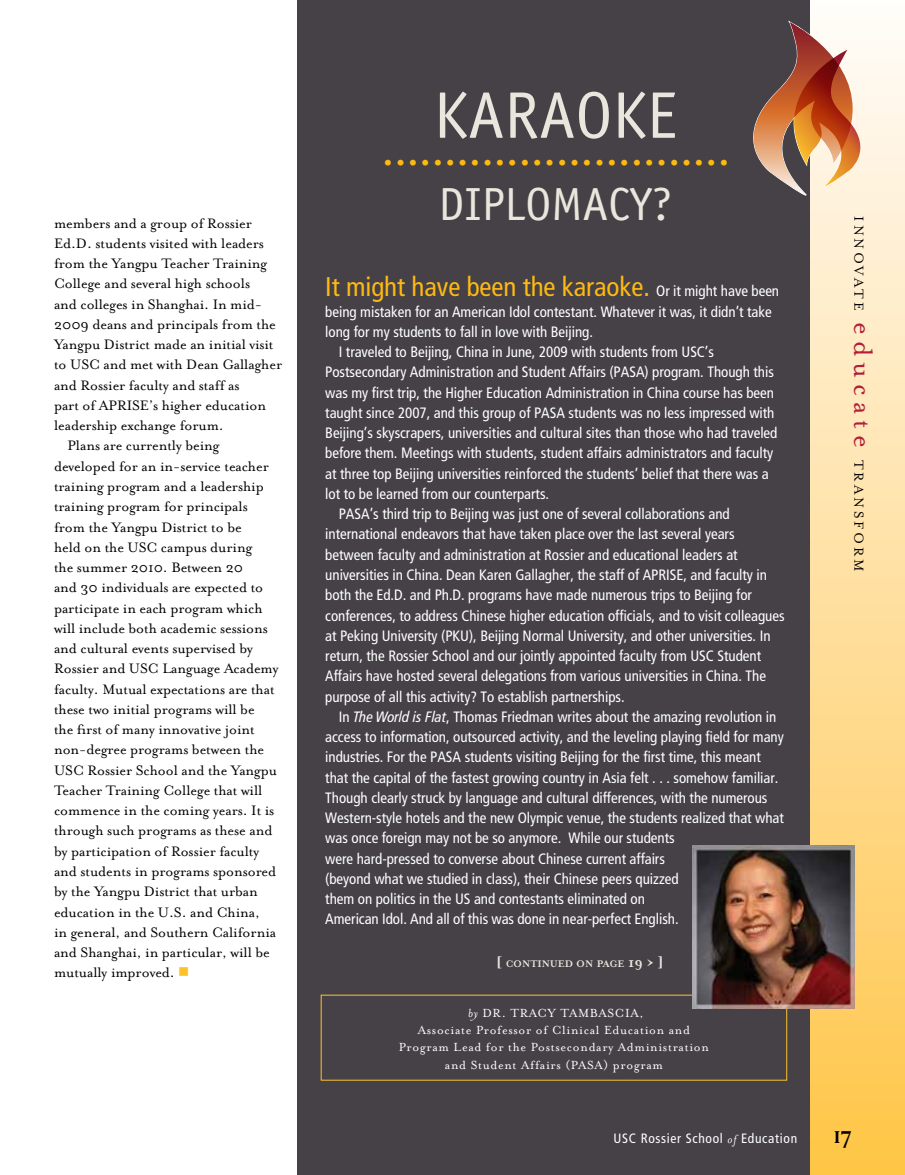
<style>
.page{position:relative;width:905px;height:1175px;background:#fff}
.page>*{position:absolute;margin:0;border:0;box-sizing:border-box;transform-origin:0 0}
.t1{font:66px "Officina Sans";color:#e7e7dd}
.t2{font:46.5px "Officina Sans";color:#e7e7dd}
.t3{font:42px "Officina Sans";color:#fdb913}
.t4{font:28.5px "Matrix";color:#000}
.t5{font:condensed 27px "Frutiger";letter-spacing:-.005em;color:#fdb913}
.t6{font:15.75px "Mrs Eaves Roman";letter-spacing:-.005em;color:#000}
.t7{font:condensed 15px "Frutiger";letter-spacing:-.005em;color:#fff}
.t8{font:15px "Mrs Eaves Roman";letter-spacing:.2em;color:#000}
.t9{font:13.5px "Mrs Eaves Roman";letter-spacing:.05em;color:#fff}
.t10{font:condensed 13.5px "Frutiger";letter-spacing:.05em;color:#fff}
.t11{font:700 10.95px "Mrs Eaves";letter-spacing:-.005em;color:#e7e7dd}
.s1{color:#fec229}
.s2{font-size:15px;color:#fff}
.s3{font-family:"Frutiger LT Pro";font-style:italic}
.s4{font-size:15.75px}
.s5{font-family:"Mrs Eaves";font-style:italic}
.s6{font-size:30px;color:#b21e3a}
.s7{font-family:"Mrs Eaves";font-style:italic;font-stretch:normal}
</style>
<div class="page">
<div style="left:297px;top:0;width:607px;height:1174px;background:#454147"></div>
<div style="left:810px;top:0;width:94px;height:1174px;background:linear-gradient(to bottom,#fffcfa,#fdc449)"></div>
<svg style="left:753px;top:22px;width:141px;height:174px"></svg>
<img style="left:692px;top:846px;width:162px;height:162px">
<p class="t6" style="left:54px;top:214px;width:199px">members and a group of Rossier</p>
<p class="t6" style="left:54px;top:235px;width:211px">Ed.D. students visited with leaders</p>
<p class="t6" style="left:54px;top:255px;width:215px">from the Yangpu Teacher Training</p>
<p class="t6" style="left:54px;top:275px;width:198px">College and several high schools</p>
<p class="t6" style="left:54px;top:295px;width:210px">and colleges in Shanghai. In mid-</p>
<p class="t6" style="left:54px;top:316px;width:223px">2009 deans and principals from the</p>
<p class="t6" style="left:54px;top:336px;width:221px">Yangpu District made an initial visit</p>
<p class="t6" style="left:54px;top:356px;width:230px">to USC and met with Dean Gallagher</p>
<p class="t6" style="left:54px;top:376px;width:187px">and Rossier faculty and staff as</p>
<p class="t6" style="left:54px;top:397px;width:214px">part of APRISE’s higher education</p>
<p class="t6" style="left:54px;top:417px;width:171px">leadership exchange forum.</p>
<p class="t6" style="left:67px;top:437px;width:153px">Plans are currently being</p>
<p class="t6" style="left:54px;top:457px;width:216px">developed for an in-service teacher</p>
<p class="t6" style="left:54px;top:478px;width:211px">training program and a leadership</p>
<p class="t6" style="left:54px;top:498px;width:195px">training program for principals</p>
<p class="t6" style="left:54px;top:518px;width:189px">from the Yangpu District to be</p>
<p class="t6" style="left:54px;top:538px;width:200px">held on the USC campus during</p>
<p class="t6" style="left:54px;top:559px;width:191px">the summer 2010. Between 20</p>
<p class="t6" style="left:54px;top:579px;width:211px">and 30 individuals are expected to</p>
<p class="t6" style="left:54px;top:599px;width:210px">participate in each program which</p>
<p class="t6" style="left:54px;top:619px;width:215px">will include both academic sessions</p>
<p class="t6" style="left:54px;top:640px;width:200px">and cultural events supervised by</p>
<p class="t6" style="left:54px;top:660px;width:226px">Rossier and USC Language Academy</p>
<p class="t6" style="left:54px;top:680px;width:222px">faculty. Mutual expectations are that</p>
<p class="t6" style="left:54px;top:700px;width:202px">these two initial programs will be</p>
<p class="t6" style="left:54px;top:721px;width:202px">the first of many innovative joint</p>
<p class="t6" style="left:54px;top:741px;width:212px">non-degree programs between the</p>
<p class="t6" style="left:54px;top:761px;width:224px">USC Rossier School and the Yangpu</p>
<p class="t6" style="left:54px;top:781px;width:210px">Teacher Training College that will</p>
<p class="t6" style="left:54px;top:802px;width:222px">commence in the coming years. It is</p>
<p class="t6" style="left:54px;top:822px;width:220px">through such programs as these and</p>
<p class="t6" style="left:54px;top:842px;width:207px">by participation of Rossier faculty</p>
<p class="t6" style="left:54px;top:862px;width:224px">and students in programs sponsored</p>
<p class="t6" style="left:54px;top:883px;width:205px">by the Yangpu District that urban</p>
<p class="t6" style="left:54px;top:903px;width:207px">education in the U.S. and China,</p>
<p class="t6" style="left:54px;top:923px;width:223px">in general, and Southern California</p>
<p class="t6" style="left:54px;top:943px;width:217px">and Shanghai, in particular, will be</p>
<p class="t6" style="left:54px;top:964px;width:137px">mutually improved. <span class="s1">■</span></p>
<h1 class="t1" style="left:433px;top:77px;width:245px">KARAOKE</h1>
<h3 class="t3" style="left:382px;top:127px;width:350px">............................</h3>
<h2 class="t2" style="left:438px;top:177px;width:235px">DIPLOMACY?</h2>
<h3 class="t5" style="left:325px;top:271px;width:455px">It might have been the karaoke. <span class="s2">Or it might have been</span></h3>
<p class="t7" style="left:325px;top:303px;width:448px">being mistaken for an American Idol contestant. Whatever it was, it didn’t take</p>
<p class="t7" style="left:325px;top:323px;width:269px">long for my students to fall in love with Beijing.</p>
<p class="t7" style="left:339px;top:343px;width:377px">I traveled to Beijing, China in June, 2009 with students from USC’s</p>
<p class="t7" style="left:325px;top:363px;width:450px">Postsecondary Administration and Student Affairs (PASA) program. Though this</p>
<p class="t7" style="left:325px;top:384px;width:450px">was my first trip, the Higher Education Administration in China course has been</p>
<p class="t7" style="left:325px;top:404px;width:451px">taught since 2007, and this group of PASA students was no less impressed with</p>
<p class="t7" style="left:325px;top:424px;width:453px">Beijing’s skyscrapers, universities and cultural sites than those who had traveled</p>
<p class="t7" style="left:325px;top:444px;width:449px">before them. Meetings with students, student affairs administrators and faculty</p>
<p class="t7" style="left:325px;top:465px;width:445px">at three top Beijing universities reinforced the students’ belief that there was a</p>
<p class="t7" style="left:325px;top:485px;width:225px">lot to be learned from our counterparts.</p>
<p class="t7" style="left:339px;top:505px;width:392px">PASA’s third trip to Beijing was just one of several collaborations and</p>
<p class="t7" style="left:325px;top:525px;width:411px">international endeavors that have taken place over the last several years</p>
<p class="t7" style="left:325px;top:546px;width:414px">between faculty and administration at Rossier and educational leaders at</p>
<p class="t7" style="left:325px;top:566px;width:443px">universities in China. Dean Karen Gallagher, the staff of APRISE, and faculty in</p>
<p class="t7" style="left:325px;top:586px;width:428px">both the Ed.D. and Ph.D. programs have made numerous trips to Beijing for</p>
<p class="t7" style="left:325px;top:606px;width:461px">conferences, to address Chinese higher education officials, and to visit colleagues</p>
<p class="t7" style="left:325px;top:627px;width:447px">at Peking University (PKU), Beijing Normal University, and other universities. In</p>
<p class="t7" style="left:325px;top:647px;width:437px">return, the Rossier School and our jointly appointed faculty from USC Student</p>
<p class="t7" style="left:325px;top:667px;width:442px">Affairs have hosted several delegations from various universities in China. The</p>
<p class="t7" style="left:325px;top:687px;width:301px">purpose of all this activity? To establish partnerships.</p>
<p class="t7" style="left:339px;top:708px;width:439px">In <span class="s3">The World is Flat</span>, Thomas Friedman writes about the amazing revolution in</p>
<p class="t7" style="left:325px;top:728px;width:460px">access to information, outsourced activity, and the leveling playing field for many</p>
<p class="t7" style="left:325px;top:748px;width:437px">industries. For the PASA students visiting Beijing for the first time, this meant</p>
<p class="t7" style="left:325px;top:768px;width:454px">that the capital of the fastest growing country in Asia felt . . . somehow familiar.</p>
<p class="t7" style="left:325px;top:789px;width:443px">Though clearly struck by language and cultural differences, with the numerous</p>
<p class="t7" style="left:325px;top:809px;width:460px">Western-style hotels and the new Olympic venue, the students realized that what</p>
<p class="t7" style="left:325px;top:829px;width:351px">was once foreign may not be so anymore. While our students</p>
<p class="t7" style="left:325px;top:849px;width:341px">were hard-pressed to converse about Chinese current affairs</p>
<p class="t7" style="left:325px;top:870px;width:355px">(beyond what we studied in class), their Chinese peers quizzed</p>
<p class="t7" style="left:325px;top:890px;width:321px">them on politics in the US and contestants eliminated on</p>
<p class="t7" style="left:325px;top:910px;width:355px">American Idol. And all of this was done in near-perfect English.</p>
<p class="t11" style="left:496px;top:957px;width:169px"><span class="s4">[</span> CONTINUED ON PAGE <span class="s4">19</span> <span class="s4">&gt; ]</span></p>
<p class="t9" style="left:468px;top:1005px;width:62px"><span class="s5">by</span> DR. Trac</p>
<p class="t9" style="left:547px;top:1005px;width:61px">y Tam bascia</p>
<p class="t9" style="left:639px;top:1005px;width:6px">,</p>
<p class="t9" style="left:418px;top:1022px;width:273px">Associate Professor of Clinical Education and</p>
<p class="t9" style="left:399px;top:1039px;width:311px">Program Lead for the Postsecondary Administration</p>
<p class="t9" style="left:445px;top:1057px;width:219px">and Student Affairs (PASA) program</p>
<p class="t8" style="left:867px;top:216px;width:357px;rotate:90deg">INNOVATE <span class="s6">educate</span> TRANSFORM</p>
<p class="t10" style="left:613px;top:1130px;width:185px">USC Rossier School <span class="s7">of</span> Education</p>
<h3 class="t4" style="left:833px;top:1121px;width:19px">17</h3>
</div>
